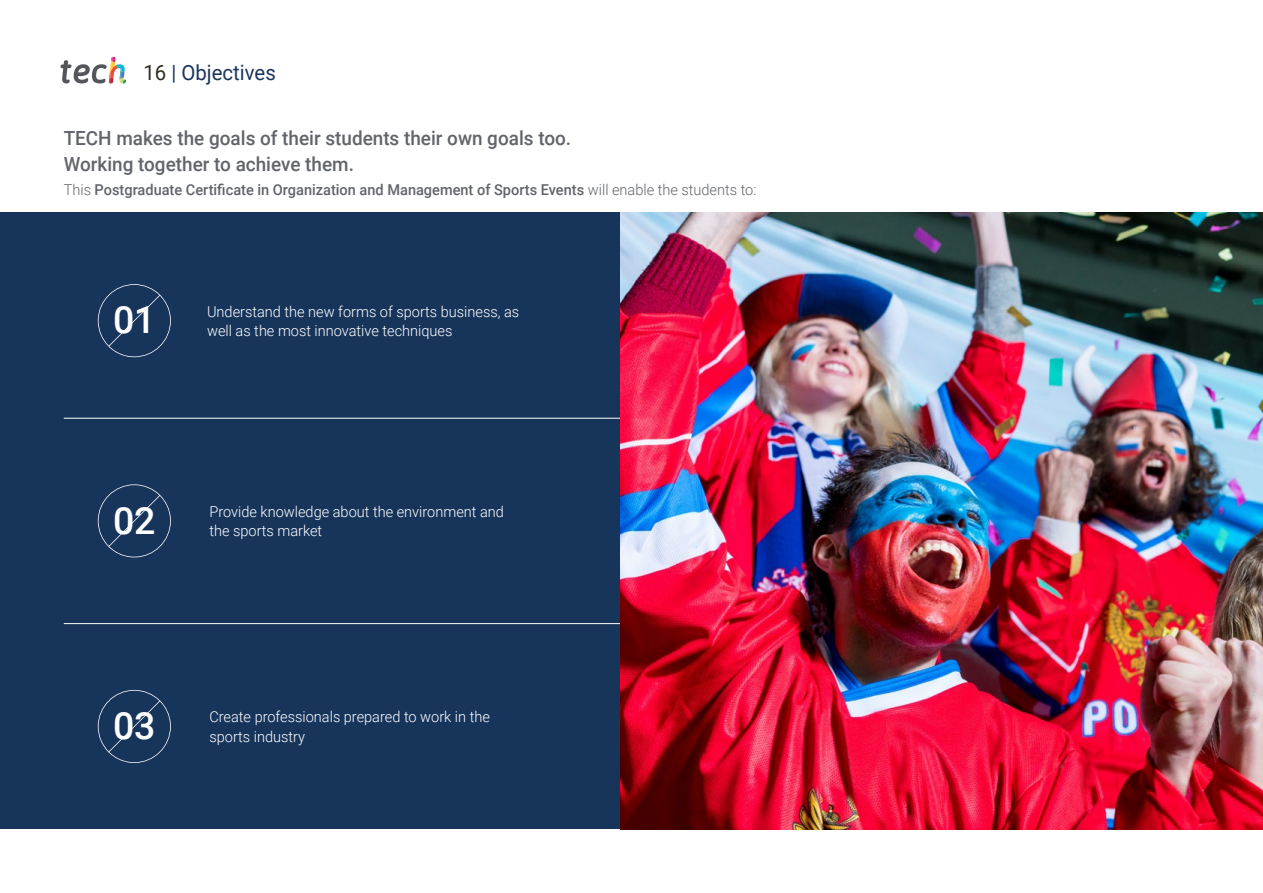
<style>
.page{position:relative;width:1263px;height:893px;background:#fff}
.page>*{position:absolute;margin:0;border:0;box-sizing:border-box;transform-origin:0 0}
.t1{font:500 37.5px "Roboto";color:#fff}
.t2{font:21px "Roboto";color:#1a355c}
.t3{font:500 19.5px/25.5px "Roboto";color:#61646a}
.t4{font:300 15px/19.5px "Roboto";color:#fff}
.t5{font:500 15px "Roboto";color:#61646a}
.s1{color:#312e20}
.s2{font-weight:300}
</style>
<div class="page">
<div style="left:0;top:213px;width:621px;height:616px;background:#17355b"></div>
<svg style="left:98px;top:284px;width:73px;height:73px"></svg>
<svg style="left:98px;top:690px;width:73px;height:73px"></svg>
<svg style="left:98px;top:484px;width:73px;height:73px"></svg>
<hr style="left:64px;top:418px;width:1199px;height:1px;background:#fff">
<hr style="left:64px;top:623px;width:1199px;height:1px;background:#fff">
<img style="left:621px;top:213px;width:642px;height:616px">
<svg style="left:61px;top:57px;width:65px;height:27px"></svg>
<h2 class="t2" style="left:144px;top:57px;width:134px"><span class="s1">16</span> | Objectives</h2>
<h3 class="t3" style="left:64px;top:125px;width:509px">TECH makes the goals of their students their own goals too.<br>Working together to achieve them.</h3>
<p class="t5" style="left:64px;top:179px;width:694px"><span class="s2">This</span> Postgraduate Certificate in Organization and Management of Sports Events <span class="s2">will enable the students to:</span></p>
<h1 class="t1" style="left:113px;top:294px;width:44px">01</h1>
<p class="t4" style="left:207px;top:301px;width:314px">Understand the new forms of sports business, as</p>
<p class="t4" style="left:207px;top:320px;width:247px">well as the most innovative techniques</p>
<h1 class="t1" style="left:113px;top:494px;width:44px">02</h1>
<p class="t4" style="left:209px;top:501px;width:296px">Provide knowledge about the environment and</p>
<p class="t4" style="left:209px;top:521px;width:114px">the sports market</p>
<h1 class="t1" style="left:113px;top:699px;width:44px">03</h1>
<p class="t4" style="left:209px;top:707px;width:282px">Create professionals prepared to work in the sports industry</p>
</div>
